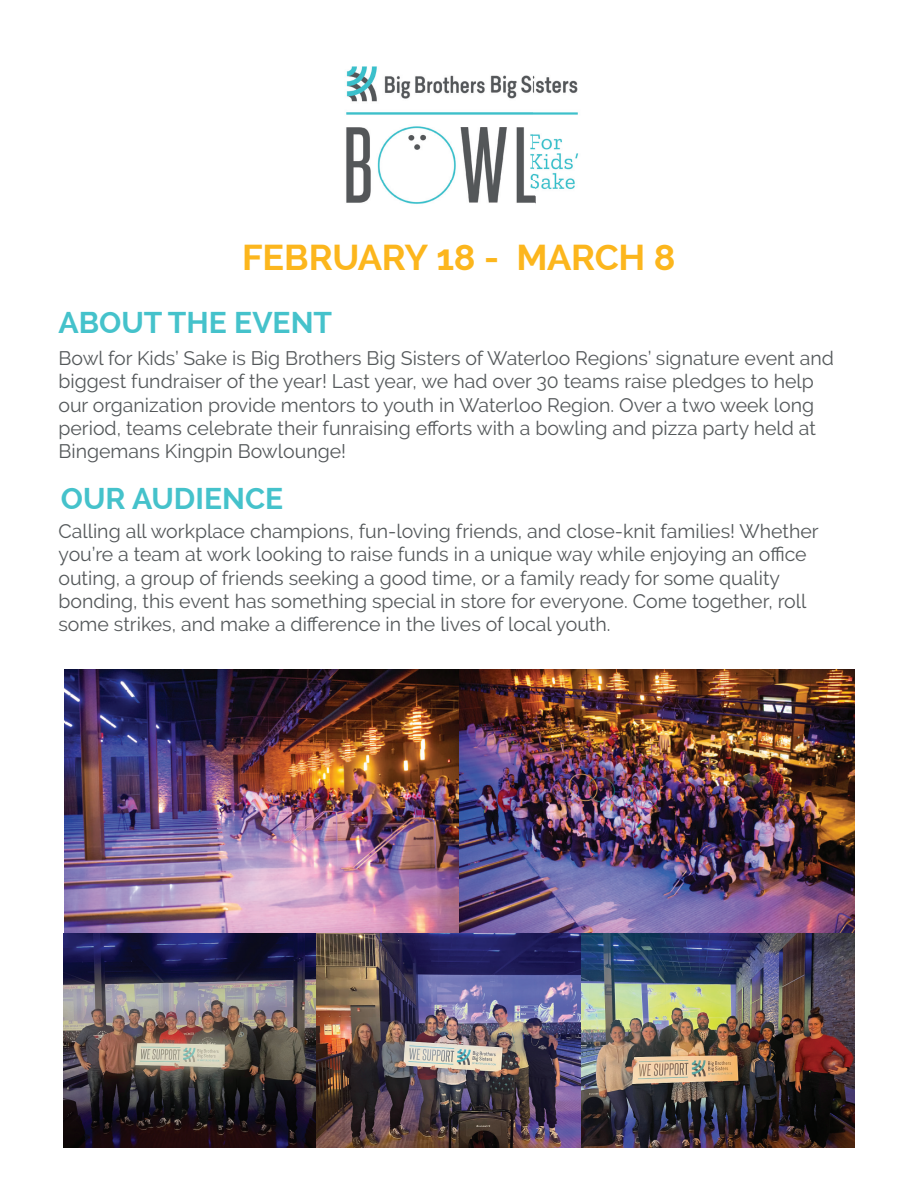
<style>
.page{position:relative;width:918px;height:1188px;background:#fff}
.page>*{position:absolute;margin:0;border:0;box-sizing:border-box;transform-origin:0 0}
.t1{font:700 36px "Raleway";letter-spacing:-.01em;color:#fcb61d}
.t2{font:700 30px "Raleway";color:#45c2cb}
.t3{font:19.5px/23.4px "Raleway";color:#54585a}
</style>
<div class="page">
<img style="left:346px;top:66px;width:233px;height:138px">
<img style="left:65px;top:670px;width:790px;height:263px">
<img style="left:63px;top:933px;width:792px;height:214px">
<h1 class="t1" style="left:242px;top:236px;width:435px">FEBRUARY 18 - MARCH 8</h1>
<h2 class="t2" style="left:58px;top:305px;width:275px">ABOUT THE EVENT</h2>
<p class="t3" style="left:58px;top:346px;width:777px">Bowl for Kids’ Sake is Big Brothers Big Sisters of Waterloo Regions’ signature event and biggest fundraiser of the year! Last year, we had over 30 teams raise pledges to help our organization provide mentors to youth in Waterloo Region. Over a two week long period, teams celebrate their funraising efforts with a bowling and pizza party held at Bingemans Kingpin Bowlounge!</p>
<h2 class="t2" style="left:61px;top:482px;width:224px">OUR AUDIENCE</h2>
<p class="t3" style="left:58px;top:519px;width:762px">Calling all workplace champions, fun-loving friends, and close-knit families! Whether you’re a team at work looking to raise funds in a unique way while enjoying an office outing, a group of friends seeking a good time, or a family ready for some quality bonding, this event has something special in store for everyone. Come together, roll some strikes, and make a difference in the lives of local youth.</p>
</div>
